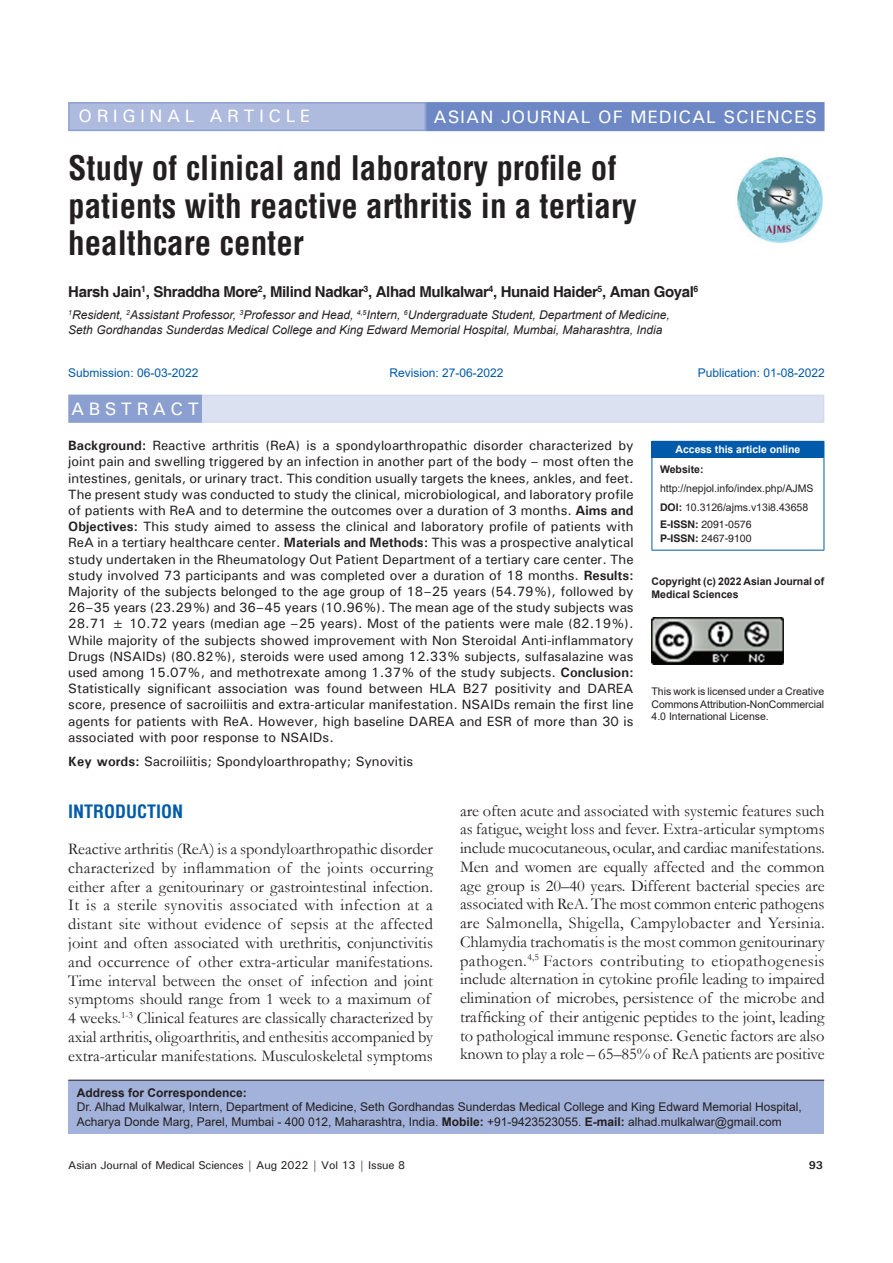
<style>
.page{position:relative;width:893px;height:1263px;background:#fff}
.page>*{position:absolute;margin:0;border:0;box-sizing:border-box;transform-origin:0 0}
.AT{font:700 condensed 33px/37.5px "Helvetica";color:#231f20}
.AH{font:500 18px "Univers";letter-spacing:.05em;color:#fff}
.AH-2{font:500 18px "Univers";letter-spacing:.25em;color:#fff}
.t1{font:700 condensed 18px "Helvetica";color:#015aaa}
.ABSH{font:500 18px "Univers";letter-spacing:.25em;color:#fff}
.TX{font:16.5px/18.8px "Garamond";color:#231f20}
.AU{font:700 15px "Helvetica";letter-spacing:-.025em;color:#231f20}
.ABS{font:500 13.5px/16.2px "Univers";color:#231f20;text-align:justify}
.KWD{font:500 13.5px "Univers";color:#231f20}
.ADD{font:12px/14.4px "Arial";color:#231f20}
.AFF{font:italic 12px/14.4px "Arial";color:#231f20}
.HIS{font:12px "Arial";color:#015aaa}
.t2{font:500 11.25px "Univers";letter-spacing:-.01em;color:#231f20}
.t3{font:700 11.25px "Univers";color:#231f20}
.License{font:10.5px/12.6px "Arial";letter-spacing:-.01em;color:#231f20;text-align:justify}
.License-2{font:700 10.5px/12.6px "Arial";color:#231f20}
.Web{font:10.5px/18.8px "Arial";color:#231f20}
.ISSN{font:10.5px/14.2px "Helvetica";color:#231f20}
.DOI{font:10.5px "Arial";color:#231f20}
.t4{font:700 10.5px "Arial";letter-spacing:-.005em;color:#fff}
.s1{font-weight:700}
</style>
<div class="page">
<div style="left:69px;top:395px;width:755px;height:28px;background:#dbe1f1"></div>
<div style="left:69px;top:395px;width:132px;height:27px;background:#8b9fd1"></div>
<div style="left:68px;top:395px;width:134px;height:28px;border:2px solid #8b9fd1"></div>
<div style="left:68px;top:1080px;width:756px;height:54px;background:#a3b2da"></div>
<hr style="left:68px;top:1080px;width:756px;height:1px;background:#231f20">
<img style="left:737px;top:157px;width:86px;height:86px">
<div style="left:652px;top:441px;width:172px;height:16px;background:#015aaa"></div>
<svg style="left:651px;top:442px;width:1px;height:15px"></svg>
<hr style="left:651px;top:441px;width:173px;height:1px;background:#015aaa">
<svg style="left:824px;top:442px;width:1px;height:15px"></svg>
<hr style="left:651px;top:458px;width:1px;height:92px;background:#015aaa">
<hr style="left:651px;top:457px;width:173px;height:1px;background:#015aaa">
<hr style="left:824px;top:458px;width:1px;height:92px;background:#015aaa">
<hr style="left:651px;top:550px;width:173px;height:1px;background:#015aaa">
<img style="left:651px;top:618px;width:132px;height:46px">
<div style="left:69px;top:103px;width:356px;height:27px;background:#aebade"></div>
<div style="left:68px;top:102px;width:358px;height:29px;border:2px solid #8b9fd1"></div>
<div style="left:427px;top:103px;width:397px;height:27px;background:#6d88c5"></div>
<div style="left:426px;top:102px;width:398px;height:29px;border:2px solid #6d88c5"></div>
<p class="AH-2" style="left:79px;top:105px;width:233px">ORIGINAL ARTICLE</p>
<p class="AH" style="left:434px;top:105px;width:385px">ASIAN JOURNAL OF MEDICAL SCIENCES</p>
<p class="AT" style="left:68px;top:149px;width:570px">Study of clinical and laboratory profile of patients with reactive arthritis in a tertiary healthcare center</p>
<p class="AU" style="left:68px;top:282px;width:632px">Harsh Jain<sup>1</sup>, Shraddha More<sup>2</sup>, Milind Nadkar<sup>3</sup>, Alhad Mulkalwar<sup>4</sup>, Hunaid Haider<sup>5</sup>, Aman Goyal<sup>6</sup></p>
<p class="AFF" style="left:68px;top:308px;width:603px"><sup>1</sup>Resident, <sup>2</sup>Assistant Professor, <sup>3</sup>Professor and Head, <sup>4,5</sup>Intern, <sup>6</sup>Undergraduate Student, Department of Medicine,<br>Seth Gordhandas Sunderdas Medical College and King Edward Memorial Hospital, Mumbai, Maharashtra, India</p>
<p class="HIS" style="left:68px;top:364px;width:132px">Submission: 06-03-2022</p>
<p class="HIS" style="left:389px;top:364px;width:116px">Revision: 27-06-2022</p>
<p class="HIS" style="left:698px;top:364px;width:128px">Publication: 01-08-2022</p>
<p class="ABSH" style="left:71px;top:397px;width:129px">ABSTRACT</p>
<p class="ABS" style="left:68px;top:437px;width:567px"><span class="s1">Background:</span> Reactive arthritis (ReA) is a spondyloarthropathic disorder characterized by joint pain and swelling triggered by an infection in another part of the body – most often the intestines, genitals, or urinary tract. This condition usually targets the knees, ankles, and feet.<br>The present study was conducted to study the clinical, microbiological, and laboratory profile of patients with ReA and to determine the outcomes over a duration of 3 months. <span class="s1">Aims and Objectives:</span> This study aimed to assess the clinical and laboratory profile of patients with ReA in a tertiary healthcare center. <span class="s1">Materials and Methods:</span> This was a prospective analytical study undertaken in the Rheumatology Out Patient Department of a tertiary care center. The study involved 73 participants and was completed over a duration of 18 months. <span class="s1">Results:<br></span>Majority of the subjects belonged to the age group of 18–25 years (54.79%), followed by 26–35 years (23.29%) and 36–45 years (10.96%). The mean age of the study subjects was 28.71 ± 10.72 years (median age –25 years). Most of the patients were male (82.19%).<br>While majority of the subjects showed improvement with Non Steroidal Anti-inflammatory Drugs (NSAIDs) (80.82%), steroids were used among 12.33% subjects, sulfasalazine was used among 15.07%, and methotrexate among 1.37% of the study subjects. <span class="s1">Conclusion:<br></span>Statistically significant association was found between HLA B27 positivity and DAREA score, presence of sacroiliitis and extra-articular manifestation. NSAIDs remain the first line agents for patients with ReA. However, high baseline DAREA and ESR of more than 30 is associated with poor response to NSAIDs.</p>
<p class="KWD" style="left:68px;top:753px;width:346px"><span class="s1">Key words:</span> Sacroiliitis; Spondyloarthropathy; Synovitis</p>
<p class="t4" style="left:676px;top:442px;width:126px">Access this article online</p>
<p class="Web" style="left:660px;top:460px;width:155px"><span class="s1">Website: </span>http://nepjol.info/index.php/AJMS</p>
<p class="DOI" style="left:660px;top:500px;width:150px"><span class="s1">DOI:</span> 10.3126/ajms.v13i8.43658</p>
<p class="ISSN" style="left:660px;top:517px;width:93px"><span class="s1">E-ISSN:</span> 2091-0576<br><span class="s1">P-ISSN:</span> 2467-9100</p>
<p class="License-2" style="left:651px;top:575px;width:174px">Copyright (c) 2022 Asian Journal of<br>Medical Sciences</p>
<p class="License" style="left:651px;top:685px;width:174px">This work is licensed under a Creative Commons Attribution-NonCommercial 4.0 International License.</p>
<h1 class="t1" style="left:68px;top:800px;width:117px">INTRODUCTION</h1>
<p class="TX" style="left:68px;top:839px;width:366px">Reactive arthritis (ReA) is a spondyloarthropathic disorder characterized by inflammation of the joints occurring either after a genitourinary or gastrointestinal infection.<br>It is a sterile synovitis associated with infection at a distant site without evidence of sepsis at the affected joint and often associated with urethritis, conjunctivitis and occurrence of other extra-articular manifestations.<br>Time interval between the onset of infection and joint symptoms should range from 1 week to a maximum of 4 weeks.<sup>1-3</sup> Clinical features are classically characterized by axial arthritis, oligoarthritis, and enthesitis accompanied by extra-articular manifestations. Musculoskeletal symptoms</p>
<p class="TX" style="left:460px;top:800px;width:366px;text-align:justify">are often acute and associated with systemic features such as fatigue, weight loss and fever. Extra-articular symptoms include mucocutaneous, ocular, and cardiac manifestations.<br>Men and women are equally affected and the common age group is 20–40 years. Different bacterial species are associated with ReA. The most common enteric pathogens are Salmonella, Shigella, Campylobacter and Yersinia.<br>Chlamydia trachomatis is the most common genitourinary pathogen.<sup>4,5</sup> Factors contributing to etiopathogenesis include alternation in cytokine profile leading to impaired elimination of microbes, persistence of the microbe and trafficking of their antigenic peptides to the joint, leading to pathological immune response. Genetic factors are also known to play a role – 65–85% of ReA patients are positive</p>
<p class="ADD" style="left:77px;top:1085px;width:726px"><span class="s1">Address for Correspondence:<br></span>Dr. Alhad Mulkalwar, Intern, Department of Medicine, Seth Gordhandas Sunderdas Medical College and King Edward Memorial Hospital,<br>Acharya Donde Marg, Parel, Mumbai - 400 012, Maharashtra, India. <span class="s1">Mobile:</span> +91-9423523055. <span class="s1">E-mail:</span> alhad.mulkalwar@gmail.com</p>
<p class="t2" style="left:68px;top:1157px;width:338px">Asian Journal of Medical Sciences | Aug 2022 | Vol 13 | Issue 8</p>
<p class="t3" style="left:809px;top:1157px;width:16px">93</p>
</div>
